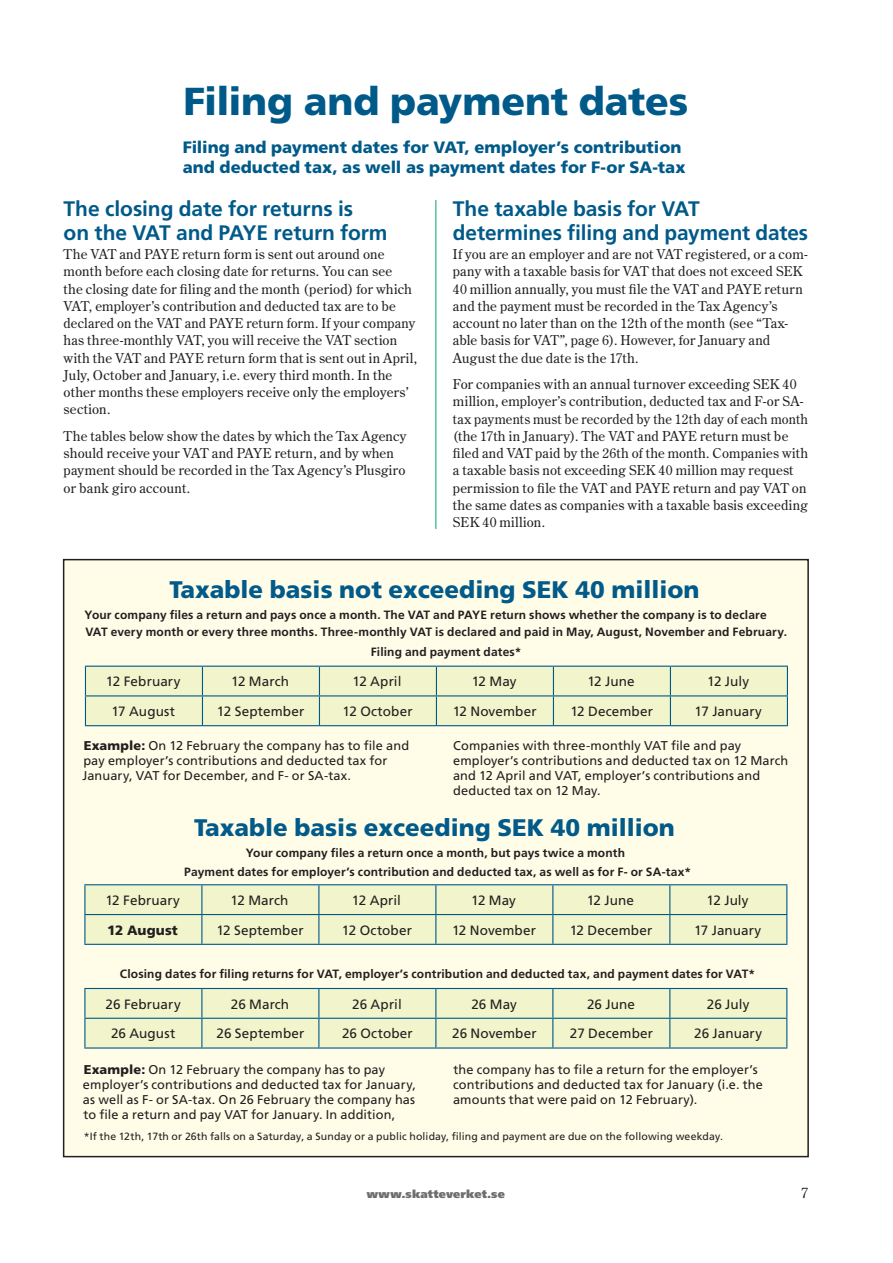
<style>
.page{position:relative;width:893px;height:1263px;background:#fff}
.page>*{position:absolute;margin:0;border:0;box-sizing:border-box;transform-origin:0 0}
.t1{font:900 39px "Frutiger";letter-spacing:-.005em;color:#005a89}
.t2{font:900 24px "Frutiger";color:#015a89}
.t3{font:700 21px/24px "Frutiger";color:#005a89}
.t4{font:900 16.5px/19.8px "Frutiger";color:#005a89}
.t5{font:14.25px "Century Old Style";color:#231f20}
.t6{font:13.5px/17.2px "Century Old Style";letter-spacing:.015em;color:#231f20}
.t7{font:13.5px "Frutiger";letter-spacing:.01em;color:#231f20}
.t8{font:900 13.5px "Frutiger";letter-spacing:.01em;color:#231f20}
.t9{font:12.75px/15px "Frutiger";letter-spacing:.01em;color:#231f20}
.t10{font:700 12px/16.5px "Frutiger";letter-spacing:.015em;color:#231f20}
.t11{font:900 11.25px "Frutiger";letter-spacing:.015em;color:#6d6e70}
.t12{font:10.5px "Frutiger";letter-spacing:.015em;color:#231f20}
.s1{font-weight:900}
</style>
<div class="page">
<hr style="left:435px;top:85px;width:1px;height:1072px;background:#00a76d">
<div style="left:423px;top:529px;width:25px;height:657px;background:#fff"></div>
<div style="left:64px;top:560px;width:744px;height:597px;background:#fffde8"></div>
<div style="left:423px;top:43px;width:25px;height:157px;background:#fff"></div>
<hr style="left:670px;top:666px;width:118px;height:1px;background:#005a89">
<hr style="left:786px;top:667px;width:2px;height:28px;background:#005a89">
<hr style="left:670px;top:695px;width:118px;height:2px;background:#005a89">
<div style="left:85px;top:666px;width:702px;height:59px;background:#f2f5cb"></div>
<hr style="left:786px;top:697px;width:2px;height:28px;background:#005a89">
<hr style="left:85px;top:725px;width:703px;height:1px;background:#005a89">
<hr style="left:84px;top:944px;width:118px;height:1px;background:#005a89">
<hr style="left:84px;top:884px;width:118px;height:1px;background:#005a89">
<hr style="left:202px;top:884px;width:117px;height:1px;background:#005a89">
<hr style="left:319px;top:884px;width:117px;height:1px;background:#005a89">
<hr style="left:436px;top:884px;width:117px;height:1px;background:#005a89">
<hr style="left:553px;top:884px;width:117px;height:1px;background:#005a89">
<hr style="left:670px;top:884px;width:117px;height:1px;background:#005a89">
<svg style="left:84px;top:885px;width:703px;height:59px;background:#e8eec8"></svg>
<hr style="left:202px;top:944px;width:585px;height:1px;background:#005a89">
<hr style="left:84px;top:988px;width:118px;height:1px;background:#005a89">
<hr style="left:202px;top:988px;width:117px;height:1px;background:#005a89">
<hr style="left:319px;top:988px;width:117px;height:1px;background:#005a89">
<hr style="left:436px;top:988px;width:117px;height:1px;background:#005a89">
<hr style="left:553px;top:988px;width:117px;height:1px;background:#005a89">
<hr style="left:670px;top:988px;width:117px;height:1px;background:#005a89">
<svg style="left:84px;top:989px;width:703px;height:58px;background:#eaf0c8"></svg>
<hr style="left:84px;top:1047px;width:703px;height:2px;background:#005a89">
<h1 class="t1" style="left:183px;top:86px;width:506px">Filing and payment dates</h1>
<p class="t4" style="left:183px;top:138px;width:504px">Filing and payment dates for VAT, employer’s contribution and deducted tax, as well as payment dates for F-or SA-tax</p>
<h3 class="t3" style="left:64px;top:199px;width:325px">The closing date for returns is<br>on the VAT and PAYE return form</h3>
<p class="t6" style="left:64px;top:246px;width:355px">The VAT and PAYE return form is sent out around one month before each closing date for returns. You can see<br>the closing date for filing and the month (period) for which VAT, employer’s contribution and deducted tax are to be declared on the VAT and PAYE return form. If your company has three-monthly VAT, you will receive the VAT section with the VAT and PAYE return form that is sent out in April, July, October and January, i.e. every third month. In the other months these employers receive only the employers’ section.</p>
<p class="t6" style="left:64px;top:428px;width:344px">The tables below show the dates by which the Tax Agency should receive your VAT and PAYE return, and by when payment should be recorded in the Tax Agency’s Plusgiro or bank giro account.</p>
<h3 class="t3" style="left:453px;top:199px;width:357px">The taxable basis for VAT determines filing and payment dates</h3>
<p class="t6" style="left:453px;top:246px;width:356px">If you are an employer and are not VAT registered, or a com&shy;pany with a taxable basis for VAT that does not exceed SEK 40 million annually, you must file the VAT and PAYE return and the payment must be recorded in the Tax Agency’s account no later than on the 12th of the month (see “Tax&shy;able basis for VAT”, page 6). However, for January and August the due date is the 17th.</p>
<p class="t6" style="left:453px;top:377px;width:357px">For companies with an annual turnover exceeding SEK 40 million, employer’s contribution, deducted tax and F-or SA&shy;tax payments must be recorded by the 12th day of each month (the 17th in January). The VAT and PAYE return must be filed and VAT paid by the 26th of the month. Companies with a taxable basis not exceeding SEK 40 million may request permission to file the VAT and PAYE return and pay VAT on the same dates as companies with a taxable basis exceeding SEK 40 million.</p>
<h2 class="t2" style="left:170px;top:580px;width:531px">Taxable basis not exceeding SEK 40 million</h2>
<p class="t10" style="left:85px;top:608px;width:703px">Your company files a return and pays once a month. The VAT and PAYE return shows whether the company is to declare<br>VAT every month or every three months. Three-monthly VAT is declared and paid in May, August, November and February.</p>
<p class="t10" style="left:371px;top:644px;width:152px">Filing and payment dates*</p>
<p class="t7" style="left:106px;top:676px;width:76px">12 February</p>
<p class="t7" style="left:231px;top:676px;width:59px">12 March</p>
<p class="t7" style="left:352px;top:676px;width:50px">12 April</p>
<p class="t7" style="left:471px;top:676px;width:46px">12 May</p>
<p class="t7" style="left:587px;top:676px;width:49px">12 June</p>
<p class="t7" style="left:707px;top:676px;width:43px">12 July</p>
<p class="t7" style="left:111px;top:706px;width:65px">17 August</p>
<p class="t7" style="left:217px;top:706px;width:89px">12 September</p>
<p class="t7" style="left:342px;top:706px;width:72px">12 October</p>
<p class="t7" style="left:452px;top:706px;width:85px">12 November</p>
<p class="t7" style="left:570px;top:706px;width:84px">12 December</p>
<p class="t7" style="left:694px;top:706px;width:69px">17 January</p>
<p class="t9" style="left:82px;top:739px;width:328px"><span class="s1">Example:</span> On 12 February the company has to file and pay employer’s contributions and deducted tax for<br>January, VAT for December, and F- or SA-tax.</p>
<p class="t9" style="left:453px;top:739px;width:337px">Companies with three-monthly VAT file and pay employer’s contributions and deducted tax on 12 March and 12 April and VAT, employer’s contributions and deducted tax on 12 May.</p>
<h2 class="t2" style="left:194px;top:818px;width:482px">Taxable basis exceeding SEK 40 million</h2>
<p class="t10" style="left:184px;top:845px;width:508px;line-height:18.6px;text-align:center">Your company files a return once a month, but pays twice a month<br>Payment dates for employer’s contribution and deducted tax, as well as for F- or SA-tax*</p>
<p class="t7" style="left:105px;top:895px;width:76px">12 February</p>
<p class="t7" style="left:230px;top:895px;width:59px">12 March</p>
<p class="t7" style="left:352px;top:895px;width:50px">12 April</p>
<p class="t7" style="left:471px;top:895px;width:46px">12 May</p>
<p class="t7" style="left:586px;top:895px;width:49px">12 June</p>
<p class="t7" style="left:706px;top:895px;width:43px">12 July</p>
<p class="t8" style="left:107px;top:925px;width:72px">12 August</p>
<p class="t7" style="left:216px;top:925px;width:89px">12 September</p>
<p class="t7" style="left:342px;top:925px;width:72px">12 October</p>
<p class="t7" style="left:452px;top:925px;width:85px">12 November</p>
<p class="t7" style="left:569px;top:925px;width:84px">12 December</p>
<p class="t7" style="left:694px;top:925px;width:69px">17 January</p>
<p class="t10" style="left:120px;top:967px;width:636px">Closing dates for filing returns for VAT, employer’s contribution and deducted tax, and payment dates for VAT*</p>
<p class="t7" style="left:106px;top:999px;width:77px">26 February</p>
<p class="t7" style="left:231px;top:999px;width:60px">26 March</p>
<p class="t7" style="left:352px;top:999px;width:51px">26 April</p>
<p class="t7" style="left:471px;top:999px;width:47px">26 May</p>
<p class="t7" style="left:587px;top:999px;width:49px">26 June</p>
<p class="t7" style="left:706px;top:999px;width:44px">26 July</p>
<p class="t7" style="left:111px;top:1028px;width:66px">26 August</p>
<p class="t7" style="left:216px;top:1028px;width:89px">26 September</p>
<p class="t7" style="left:342px;top:1028px;width:72px">26 October</p>
<p class="t7" style="left:452px;top:1028px;width:86px">26 November</p>
<p class="t7" style="left:570px;top:1028px;width:85px">27 December</p>
<p class="t7" style="left:694px;top:1028px;width:69px">26 January</p>
<p class="t9" style="left:83px;top:1063px;width:334px"><span class="s1">Example:</span> On 12 February the company has to pay employer’s contributions and deducted tax for January, as well as F- or SA-tax. On 26 February the company has to file a return and pay VAT for January. In addition,</p>
<p class="t9" style="left:453px;top:1063px;width:311px">the company has to file a return for the employer’s contributions and deducted tax for January (i.e. the amounts that were paid on 12 February).</p>
<p class="t12" style="left:84px;top:1132px;width:640px">*If the 12th, 17th or 26th falls on a Saturday, a Sunday or a public holiday, filing and payment are due on the following weekday.</p>
<p class="t11" style="left:367px;top:1189px;width:139px">www.skatteverket.se</p>
<p class="t5" style="left:801px;top:1188px;width:9px">7</p>
</div>
